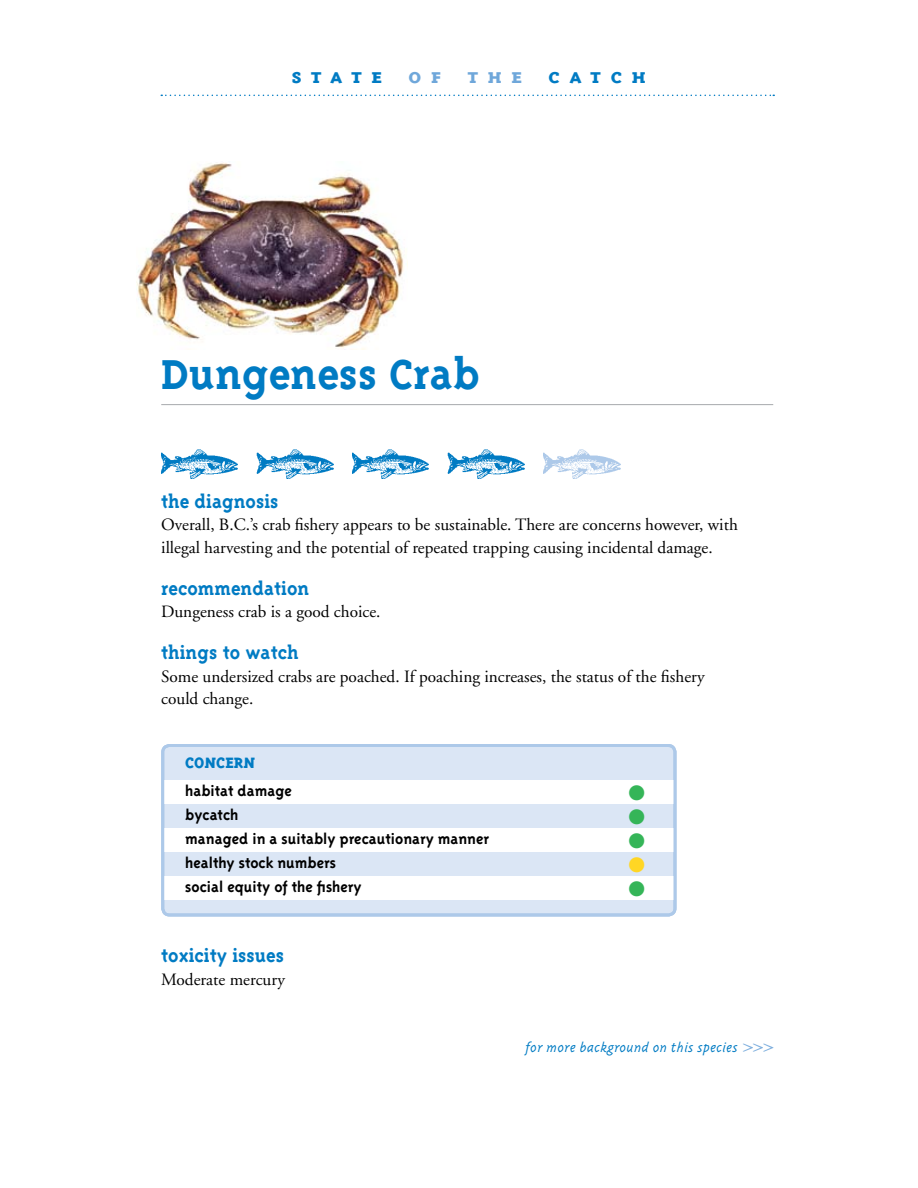
<style>
.page{position:relative;width:918px;height:1188px;background:#fff}
.page>*{position:absolute;margin:0;border:0;box-sizing:border-box;transform-origin:0 0}
.t1{font:700 48px "Triplex Serif";color:#007bc3}
.t2{font:700 21px "Triplex Serif";color:#007bc3}
.t3{font:21px/24px "Zapf Dingbats ITC";color:#35b558;text-align:justify}
.t4{font:21px "Zapf Dingbats ITC";color:#ffd624}
.t5{font:800 18px "Triplex Serif";letter-spacing:.445em;color:#007bc3;scale:1.2 1}
.t6{font:800 18px "Triplex Serif";color:#6fa7da;scale:1.2 1}
.t7{font:17.25px/22.5px "Adobe Garamond";color:#000}
.t8{font:800 17.25px "Triplex Serif";color:#007bc3}
.t9{font:700 16.5px/24px "Triplex";color:#000}
.t10{font:italic 300 15px "Triplex";color:#007bc3}
.s1{font-family:"Times";font-weight:400;font-style:normal;font-size:18px;color:#7baddd}
</style>
<div class="page">
<svg style="left:161px;top:95px;width:613px;height:1px"></svg>
<div style="left:163px;top:746px;width:512px;height:169px;background:#dbe6f5;border-radius:7px"></div>
<hr style="left:161px;top:404px;width:612px;height:1px;background:#a7a9ac">
<img style="left:136px;top:163px;width:272px;height:186px">
<img style="left:161px;top:449px;width:77px;height:29px">
<img style="left:257px;top:449px;width:77px;height:29px">
<img style="left:352px;top:449px;width:77px;height:29px">
<img style="left:448px;top:449px;width:77px;height:29px">
<img style="left:543px;top:449px;width:77px;height:29px">
<div style="left:164px;top:876px;width:510px;height:24px;background:#fff"></div>
<div style="left:164px;top:828px;width:510px;height:24px;background:#fff"></div>
<div style="left:164px;top:780px;width:510px;height:24px;background:#fff"></div>
<div style="left:161px;top:744px;width:515px;height:172px;border:3px solid #adc9e9;border-radius:7px"></div>
<p class="t5" style="left:292px;top:67px;width:77px">STATE</p>
<p class="t6" style="left:409px;top:67px;width:29px">O F</p>
<p class="t6" style="left:467px;top:67px;width:47px">THE</p>
<p class="t5" style="left:548px;top:67px;width:82px">CATCH</p>
<h1 class="t1" style="left:161px;top:347px;width:320px">Dungeness Crab</h1>
<p class="t2" style="left:161px;top:490px;width:119px">the diagnosis</p>
<p class="t7" style="left:161px;top:514px;width:578px">Overall, B.C.’s crab fishery appears to be sustainable. There are concerns however, with illegal harvesting and the potential of repeated trapping causing incidental damage.</p>
<p class="t2" style="left:161px;top:577px;width:150px">recommendation</p>
<p class="t7" style="left:161px;top:601px;width:221px">Dungeness crab is a good choice.</p>
<p class="t2" style="left:161px;top:641px;width:139px">things to watch</p>
<p class="t7" style="left:161px;top:666px;width:545px">Some undersized crabs are poached. If poaching increases, the status of the fishery could change.</p>
<p class="t8" style="left:185px;top:753px;width:72px">CONCERN</p>
<p class="t9" style="left:185px;top:779px;width:305px">habitat damage<br>bycatch<br>managed in a suitably precautionary manner healthy stock numbers<br>social equity of the fishery</p>
<p class="t3" style="left:628px;top:781px;width:18px">● ● ●</p>
<p class="t4" style="left:628px;top:855px;width:18px">●</p>
<p class="t3" style="left:628px;top:877px;width:18px">●</p>
<p class="t2" style="left:161px;top:944px;width:124px">toxicity issues</p>
<p class="t7" style="left:161px;top:969px;width:125px">Moderate mercury</p>
<p class="t10" style="left:526px;top:1041px;width:249px">for more background on this species <span class="s1">&gt;&gt;&gt;</span></p>
</div>
